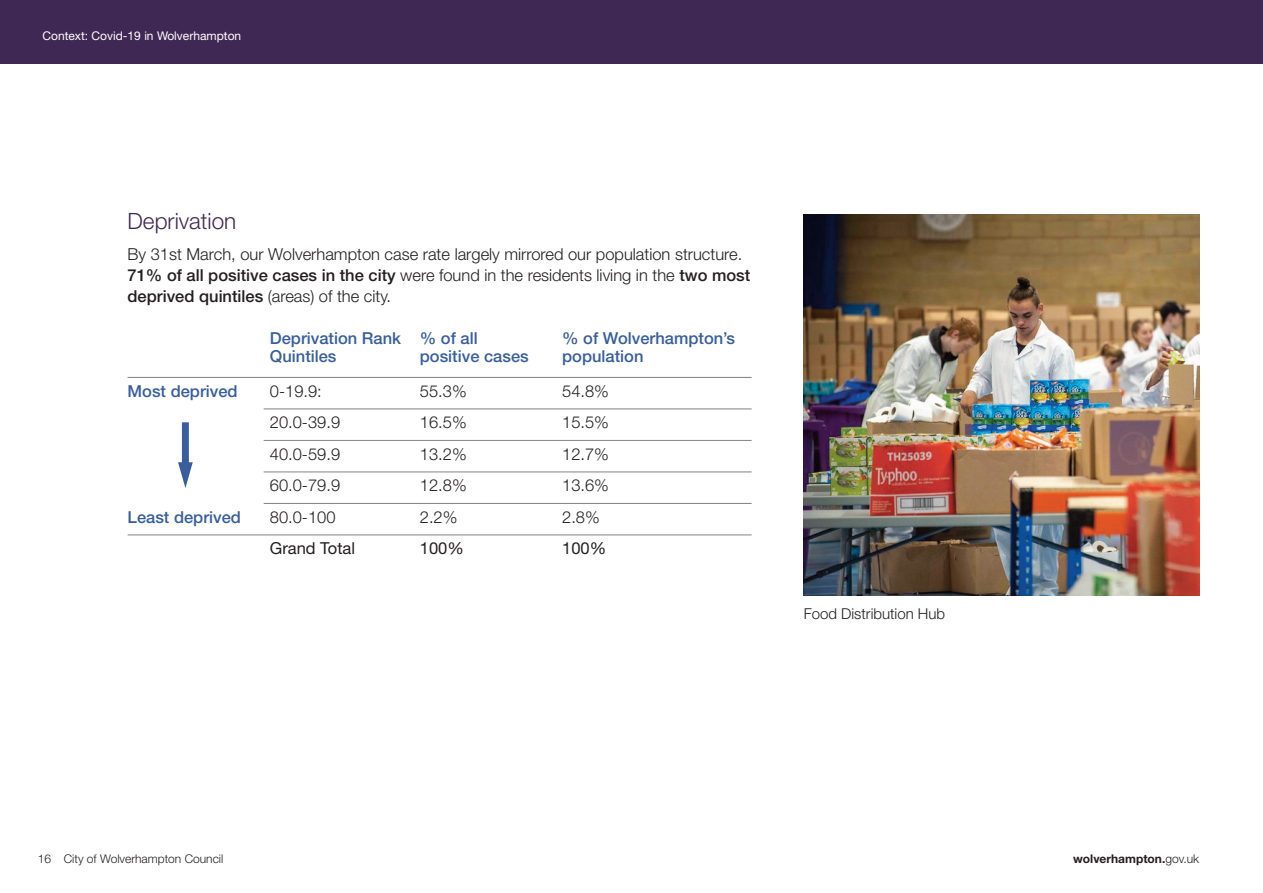
<style>
.page{position:relative;width:1263px;height:893px;background:#fff}
.page>*{position:absolute;margin:0;border:0;box-sizing:border-box;transform-origin:0 0}
.t1{font:300 22.5px "Helvetica Neue LT Std";color:#402854}
.t2{font:300 16.5px/21px "Helvetica Neue LT Std";color:#231f20}
.t3{font:500 16.5px "Helvetica Neue LT Std";color:#385e9e}
.t4{font:16.5px "Helvetica Neue LT Std";color:#231f20}
.t5{font:300 15px "Helvetica Neue LT Std";color:#231f20}
.t6{font:12px "Helvetica Neue LT Std";color:#fff}
.t7{font:300 12px "Helvetica Neue LT Std";color:#231f20}
.t8{font:700 12px "Helvetica Neue LT Std";color:#231f20}
.s1{font-weight:500}
.s2{font-weight:300}
</style>
<div class="page">
<div style="left:0;top:0;width:1263px;height:64px;background:#402854"></div>
<hr style="left:128px;top:377px;width:624px;height:1px;background:#808285">
<hr style="left:264px;top:408px;width:488px;height:1px;background:#808285">
<hr style="left:264px;top:440px;width:488px;height:1px;background:#808285">
<hr style="left:264px;top:471px;width:488px;height:1px;background:#808285">
<hr style="left:264px;top:503px;width:488px;height:1px;background:#808285">
<hr style="left:128px;top:534px;width:624px;height:1px;background:#808285">
<img style="left:804px;top:214px;width:395px;height:381px">
<svg style="left:178px;top:422px;width:15px;height:66px"></svg>
<p class="t6" style="left:43px;top:32px;width:200px">Context: Covid-19 in Wolverhampton</p>
<h1 class="t1" style="left:128px;top:213px;width:110px">Deprivation</h1>
<p class="t2" style="left:128px;top:245px;width:624px">By 31st March, our Wolverhampton case rate largely mirrored our population structure.<br><span class="s1">71% of all positive cases in the city</span> were found in the residents living in the <span class="s1">two most deprived quintiles</span> (areas) of the city.</p>
<p class="t3" style="left:270px;top:332px;width:209px">Deprivation Rank % of all</p>
<p class="t3" style="left:562px;top:332px;width:175px">% of Wolverhampton’s</p>
<p class="t3" style="left:270px;top:350px;width:68px">Quintiles</p>
<p class="t3" style="left:420px;top:350px;width:110px">positive cases</p>
<p class="t3" style="left:562px;top:350px;width:83px">population</p>
<p class="t3" style="left:128px;top:385px;width:112px">Most deprived</p>
<p class="t2" style="left:270px;top:382px;width:53px">0-19.9:</p>
<p class="t2" style="left:420px;top:382px;width:48px">55.3%</p>
<p class="t2" style="left:562px;top:382px;width:48px">54.8%</p>
<p class="t2" style="left:270px;top:413px;width:72px">20.0-39.9</p>
<p class="t2" style="left:420px;top:413px;width:48px">16.5%</p>
<p class="t2" style="left:562px;top:413px;width:48px">15.5%</p>
<p class="t2" style="left:270px;top:445px;width:72px">40.0-59.9</p>
<p class="t2" style="left:420px;top:445px;width:48px">13.2%</p>
<p class="t2" style="left:562px;top:445px;width:48px">12.7%</p>
<p class="t2" style="left:270px;top:476px;width:72px">60.0-79.9</p>
<p class="t2" style="left:420px;top:476px;width:48px">12.8%</p>
<p class="t2" style="left:562px;top:476px;width:48px">13.6%</p>
<p class="t3" style="left:128px;top:511px;width:115px">Least deprived</p>
<p class="t2" style="left:270px;top:508px;width:67px">80.0-100</p>
<p class="t2" style="left:420px;top:508px;width:39px">2.2%</p>
<p class="t2" style="left:562px;top:508px;width:39px">2.8%</p>
<p class="t4" style="left:270px;top:542px;width:87px">Grand Total</p>
<p class="t4" style="left:420px;top:542px;width:46px">100%</p>
<p class="t4" style="left:562px;top:542px;width:46px">100%</p>
<p class="t5" style="left:804px;top:609px;width:143px">Food Distribution Hub</p>
<p class="t7" style="left:38px;top:855px;width:187px">16 City of Wolverhampton Council</p>
<p class="t8" style="left:1073px;top:855px;width:127px">wolverhampton.<span class="s2">gov.uk</span></p>
</div>
